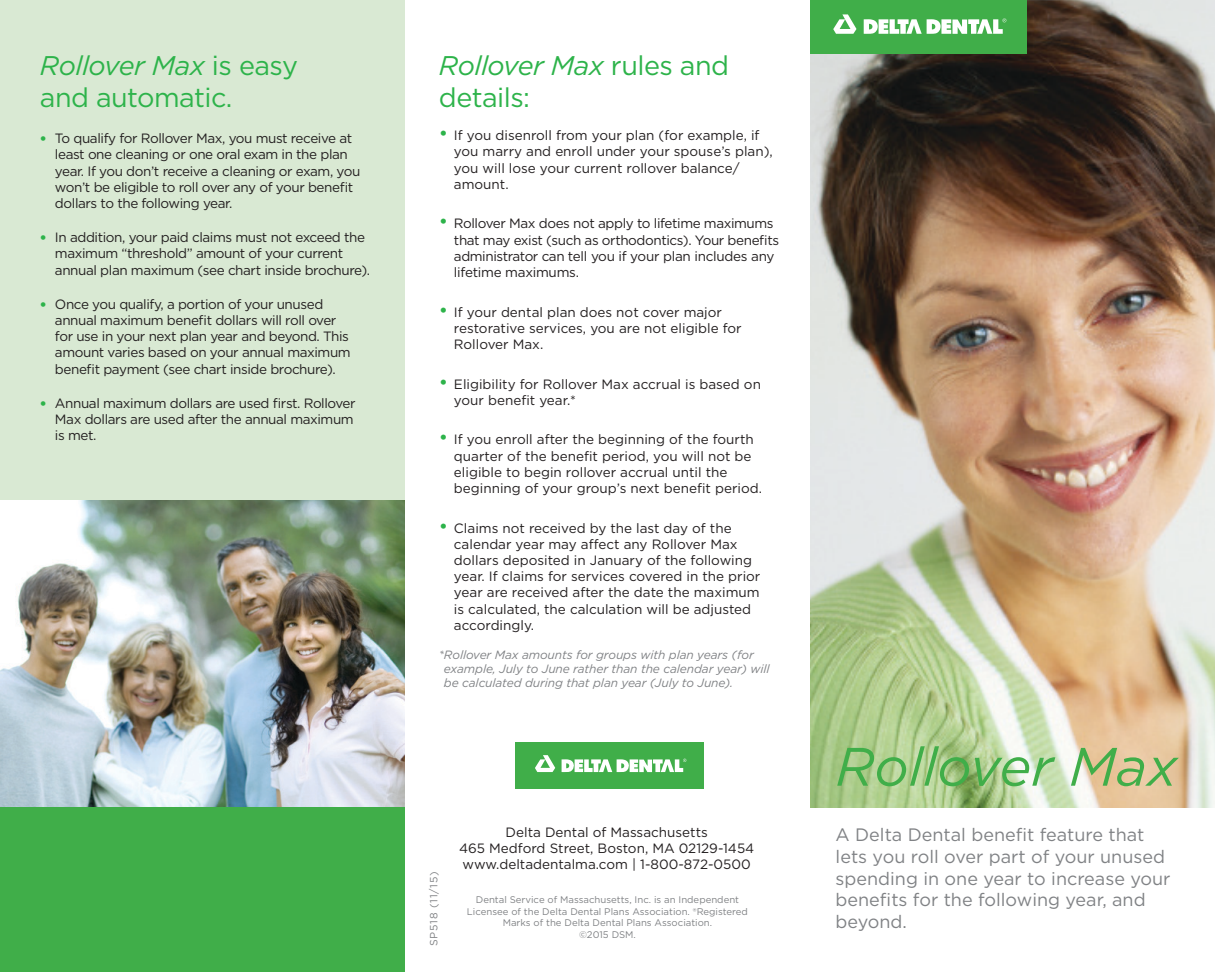
<style>
.page{position:relative;width:1215px;height:972px;background:#fff}
.page>*{position:absolute;margin:0;border:0;box-sizing:border-box;transform-origin:0 0}
.t1{font:italic 54px "Gotham";color:#40ae49}
.t2{font:27px/32.4px "Gotham";letter-spacing:-.02em;color:#2db34a}
.Paragraph_Style_1{font:18px/21.6px "Gotham";color:#808285}
.t3{font:13.5px/16.2px "Gotham";color:#231f20}
.t4{font:13.5px/16.2px "Gotham";letter-spacing:-.02em;color:#231f20}
.t5{font:italic 12px/14.4px "Gotham";letter-spacing:-.01em;color:#808285}
.t6{font:10.5px "Gotham";letter-spacing:.07em;color:#808285}
.t7{font:9.6px/11.6px "Gotham";color:#808285;text-align:center}
.s1{font-style:italic}
.s2{font-family:"Scala";font-size:19.5px;color:#2db34a}
.s3{font-size:19.5px;color:#2db34a}
</style>
<div class="page">
<img style="left:810px;top:0;width:405px;height:808px">
<img style="left:0;top:500px;width:405px;height:308px">
<div style="left:0;top:808px;width:405px;height:164px;background:#40ae49"></div>
<div style="left:0;top:0;width:405px;height:500px;background:#d9e9d3"></div>
<div style="left:515px;top:742px;width:189px;height:47px;background:#40ae49"></div>
<svg style="left:535px;top:755px;width:20px;height:17px"></svg>
<svg style="left:562px;top:759px;width:124px;height:13px"></svg>
<div style="left:810px;top:0;width:216px;height:53px;background:#40ae49"></div>
<svg style="left:833px;top:14px;width:173px;height:20px"></svg>
<p class="t2" style="left:40px;top:48px;width:260px"><span class="s1">Rollover Max</span> is easy and automatic.</p>
<p class="t4" style="left:55px;top:130px;width:307px;text-indent:-15px"><span class="s2">•</span> To qualify for Rollover Max, you must receive at least one cleaning or one oral exam in the plan year. If you don’t receive a cleaning or exam, you won’t be eligible to roll over any of your benefit dollars to the following year.</p>
<p class="t4" style="left:55px;top:229px;width:317px;text-indent:-15px"><span class="s2">•</span> In addition, your paid claims must not exceed the maximum “threshold” amount of your current annual plan maximum (see chart inside brochure).</p>
<p class="t4" style="left:55px;top:296px;width:297px;text-indent:-15px"><span class="s2">•</span> Once you qualify, a portion of your unused annual maximum benefit dollars will roll over for use in your next plan year and beyond. This amount varies based on your annual maximum benefit payment (see chart inside brochure).</p>
<p class="t4" style="left:55px;top:395px;width:302px;text-indent:-15px"><span class="s2">•</span> Annual maximum dollars are used first. Rollover<br>Max dollars are used after the annual maximum is met.</p>
<p class="t2" style="left:439px;top:48px;width:292px"><span class="s1">Rollover Max</span> rules and details:</p>
<p class="t3" style="left:454px;top:127px;width:320px;text-indent:-15px"><span class="s3">•</span> If you disenroll from your plan (for example, if you marry and enroll under your spouse’s plan), you will lose your current rollover balance/ amount.</p>
<p class="t4" style="left:454px;top:215px;width:327px;text-indent:-15px"><span class="s3">•</span> Rollover Max does not apply to lifetime maximums that may exist (such as orthodontics). Your benefits administrator can tell you if your plan includes any lifetime maximums.</p>
<p class="t3" style="left:454px;top:303px;width:289px;text-indent:-15px"><span class="s3">•</span> If your dental plan does not cover major restorative services, you are not eligible for<br>Rollover Max.</p>
<p class="t3" style="left:454px;top:375px;width:309px;text-indent:-15px"><span class="s3">•</span> Eligibility for Rollover Max accrual is based on your benefit year.*</p>
<p class="t3" style="left:454px;top:431px;width:310px;text-indent:-15px"><span class="s3">•</span> If you enroll after the beginning of the fourth quarter of the benefit period, you will not be eligible to begin rollover accrual until the beginning of your group’s next benefit period.</p>
<p class="t3" style="left:454px;top:519px;width:308px;text-indent:-15px"><span class="s3">•</span> Claims not received by the last day of the calendar year may affect any Rollover Max dollars deposited in January of the following year. If claims for services covered in the prior year are received after the date the maximum is calculated, the calculation will be adjusted accordingly.</p>
<p class="t5" style="left:444px;top:647px;width:327px;text-indent:-5px">*Rollover Max amounts for groups with plan years (for example, July to June rather than the calendar year) will be calculated during that plan year (July to June).</p>
<p class="t6" style="left:427px;top:946px;width:76px;rotate:-90deg">SP518 (11/15)</p>
<p class="t3" style="left:506px;top:824px;width:204px">Delta Dental of Massachusetts</p>
<p class="t3" style="left:459px;top:840px;width:297px">465 Medford Street, Boston, MA 02129-1454</p>
<p class="t3" style="left:463px;top:856px;width:290px">www.deltadentalma.com | 1-800-872-0500</p>
<p class="t7" style="left:467px;top:894px;width:283px">Dental Service of Massachusetts, Inc. is an Independent<br>Licensee of the Delta Dental Plans Association. ®Registered<br>Marks of the Delta Dental Plans Association.</p>
<p class="t7" style="left:579px;top:928px;width:58px">©2015 DSM.</p>
<p class="t1" style="left:836px;top:732px;width:343px">Rollover Max</p>
<p class="Paragraph_Style_1" style="left:836px;top:824px;width:310px">A Delta Dental benefit feature that</p>
<p class="Paragraph_Style_1" style="left:836px;top:845px;width:336px">lets you roll over part of your unused spending in one year to increase your benefits for the following year, and beyond.</p>
</div>
